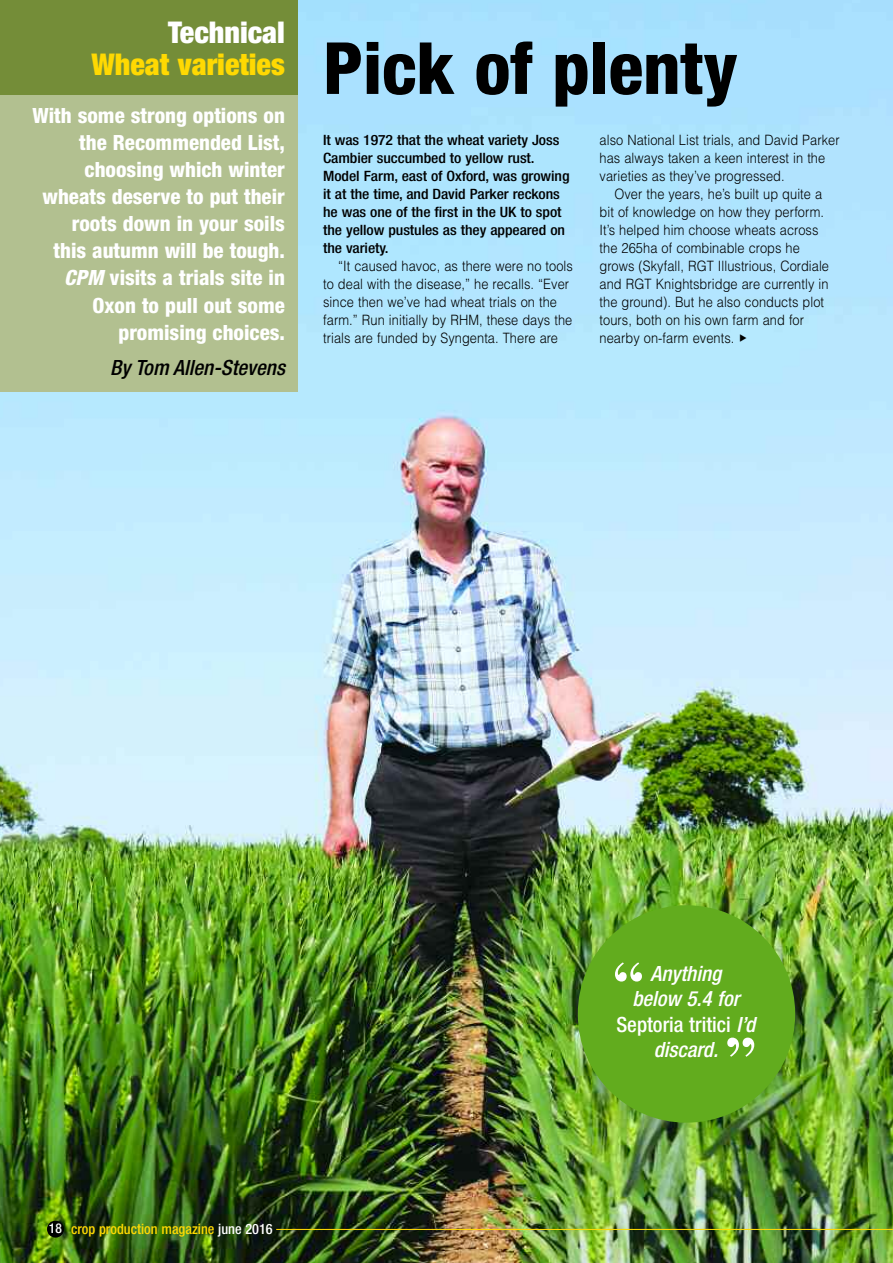
<style>
.page{position:relative;width:893px;height:1263px;background:#fff}
.page>*{position:absolute;margin:0;border:0;box-sizing:border-box;transform-origin:0 0}
.t1{font:800 condensed 72px "Helvetica Neue";color:#000}
.t2{font:700 58.95px "Bodoni BT";color:#fff}
.t3{font:900 condensed 30px "Helvetica Neue";color:#ffd902}
.t4{font:900 condensed 30px "Helvetica Neue";color:#fff}
.t5{font:800 condensed 21px/27px "Helvetica Neue";color:#fff;text-align:right}
.t6{font:italic 500 condensed 21px/25.2px "Helvetica Neue";color:#fff;text-align:center}
.t7{font:italic 500 condensed 21px "Helvetica Neue";color:#000}
.t8{font:300 14.25px/18px "Helvetica";letter-spacing:.005em;color:#000;scale:.9 1}
.t9{font:500 condensed 14.25px/18px "Helvetica Neue";letter-spacing:-.005em;color:#000;scale:1.1 1}
.t10{font:500 condensed 14.25px "Helvetica Neue";color:#ffd902}
.s1{font-style:italic}
.s2{font-size:13.5px;color:#fff}
.s3{color:#fff}
.s4{font-style:normal}
</style>
<div class="page">
<img style="left:0;top:0;width:893px;height:1263px">
<div style="left:0;top:0;width:298px;height:97px;background:#748d38"></div>
<div style="left:0;top:95px;width:298px;height:297px;background:#b2c090"></div>
<div style="left:578px;top:905px;width:217px;height:218px;background:#62ac1e;border-radius:50%"></div>
<div style="left:47px;top:1220px;width:17px;height:17px;background:#000;border-radius:50%"></div>
<hr style="left:276px;top:1229px;width:617px;height:1px;background:#ffd902">
<svg style="left:740px;top:334px;width:6px;height:8px"></svg>
<h3 class="t4" style="left:168px;top:22px;width:118px">Technical</h3>
<h3 class="t3" style="left:91px;top:53px;width:195px">Wheat varieties</h3>
<h3 class="t5" style="left:32px;top:104px;width:254px">With some strong options on the Recommended List, choosing which winter wheats deserve to put their roots down in your soils<br>this autumn will be tough.<br><span class="s1">CPM</span> visits a trials site in<br>Oxon to pull out some promising choices.</h3>
<h3 class="t7" style="left:110px;top:360px;width:176px">By Tom Allen-Stevens</h3>
<h1 class="t1" style="left:323px;top:43px;width:416px">Pick of plenty</h1>
<p class="t9" style="left:323px;top:132px;width:225px">It was 1972 that the wheat variety Joss Cambier succumbed to yellow rust.<br>Model Farm, east of Oxford, was growing it at the time, and David Parker reckons he was one of the first in the UK to spot the yellow pustules as they appeared on the variety.</p>
<p class="t8" style="left:323px;top:257px;width:279px;text-indent:15px">“It caused havoc, as there were no tools to deal with the disease,” he recalls. “Ever since then we’ve had wheat trials on the farm.” Run initially by RHM, these days the trials are funded by Syngenta. There are</p>
<p class="t8" style="left:600px;top:131px;width:268px">also National List trials, and David Parker has always taken a keen interest in the varieties as they’ve progressed.</p>
<p class="t8" style="left:600px;top:185px;width:256px;text-indent:15px">Over the years, he’s built up quite a bit of knowledge on how they perform.<br>It’s helped him choose wheats across the 265ha of combinable crops he grows (Skyfall, RGT Illustrious, Cordiale and RGT Knightsbridge are currently in the ground). But he also conducts plot tours, both on his own farm and for nearby on-farm events.</p>
<p class="t10" style="left:49px;top:1224px;width:225px"><span class="s2">18</span> crop production magazine <span class="s3">june 2016</span></p>
<h2 class="t2" style="left:611px;top:963px;width:35px">“</h2>
<h3 class="t6" style="left:616px;top:963px;width:140px">Anything<br>below 5.4 for<br><span class="s4">Septoria tritici</span> I’d discard.</h3>
<h2 class="t2" style="left:724px;top:1038px;width:35px">”</h2>
</div>
